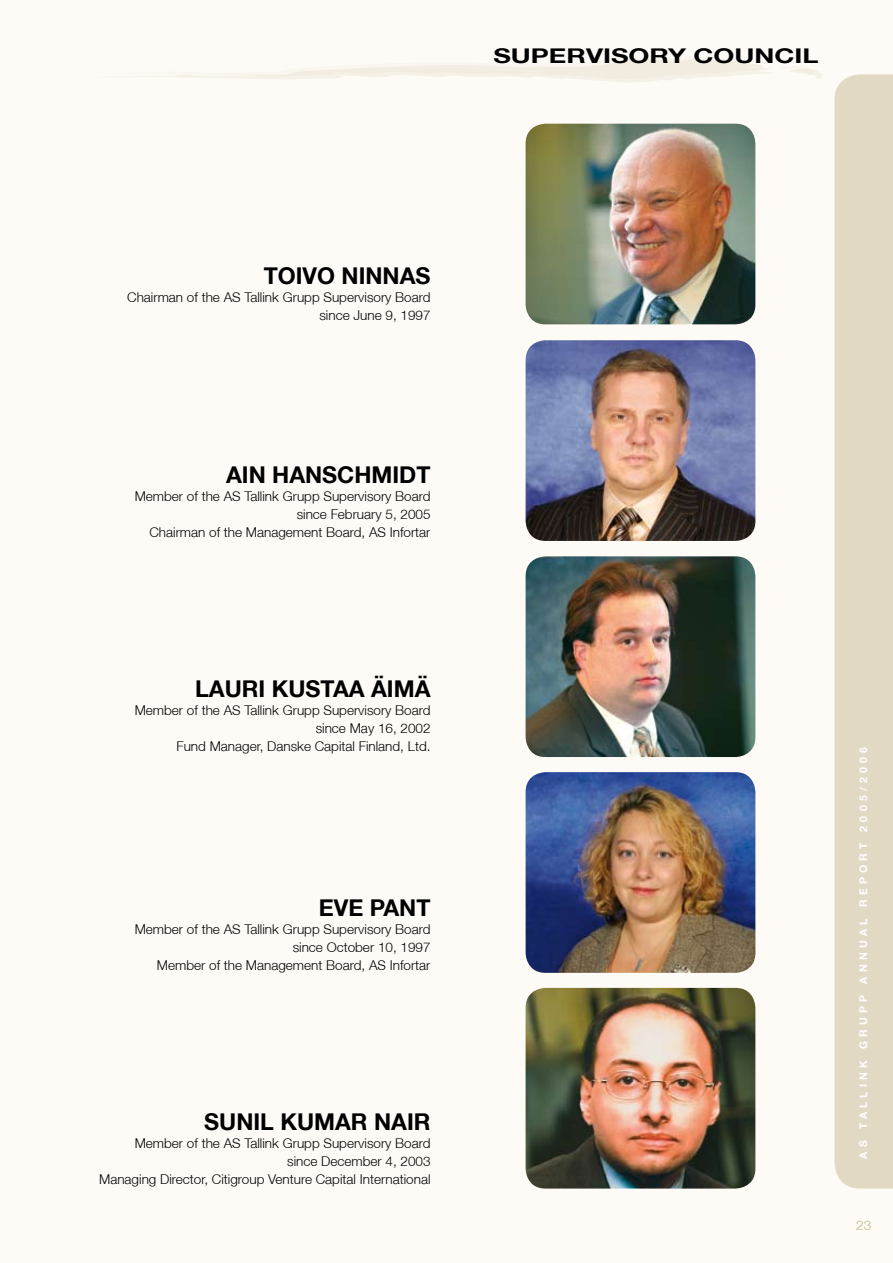
<style>
.page{position:relative;width:893px;height:1263px;background:#fefbf6}
.page>*{position:absolute;margin:0;border:0;box-sizing:border-box;transform-origin:0 0}
.t1{font:700 23.1px "Helvetica Neue LT";color:#000}
.t2{font:700 20.25px "Helvetica Neue LT";color:#000;scale:1.33 1}
.t3{font:300 13.5px/18px "Helvetica Neue LT";color:#000;text-align:right}
.t4{font:300 13.5px "Helvetica Neue LT";color:#c4b48d}
.t5{font:700 10.5px "Helvetica Neue LT";letter-spacing:.4em;color:#fff}
</style>
<div class="page">
<div style="left:834px;top:74px;width:59px;height:1114px;background:#e2d9c4"></div>
<svg style="left:132px;top:59px;width:691px;height:23px"></svg>
<img style="left:526px;top:124px;width:229px;height:200px;border-radius:20px">
<img style="left:526px;top:772px;width:229px;height:201px;border-radius:20px">
<img style="left:526px;top:556px;width:229px;height:201px;border-radius:20px">
<img style="left:526px;top:988px;width:229px;height:200px;border-radius:20px">
<img style="left:526px;top:340px;width:229px;height:201px;border-radius:20px">
<h2 class="t2" style="left:493px;top:43px;width:246px">SUPERVISORY COUNCIL</h2>
<h1 class="t1" style="left:264px;top:262px;width:168px">TOIVO NINNAS</h1>
<p class="t3" style="left:127px;top:288px;width:305px">Chairman of the AS Tallink Grupp Supervisory Board since June 9, 1997</p>
<h1 class="t1" style="left:226px;top:460px;width:206px">AIN HANSCHMIDT</h1>
<p class="t3" style="left:135px;top:486px;width:297px">Member of the AS Tallink Grupp Supervisory Board since February 5, 2005<br>Chairman of the Management Board, AS Infortar</p>
<h1 class="t1" style="left:195px;top:675px;width:237px">LAURI KUSTAA ÄIMÄ</h1>
<p class="t3" style="left:135px;top:701px;width:297px">Member of the AS Tallink Grupp Supervisory Board since May 16, 2002<br>Fund Manager, Danske Capital Finland, Ltd.</p>
<h1 class="t1" style="left:319px;top:893px;width:113px">EVE PANT</h1>
<p class="t3" style="left:135px;top:920px;width:297px">Member of the AS Tallink Grupp Supervisory Board since October 10, 1997<br>Member of the Management Board, AS Infortar</p>
<h1 class="t1" style="left:204px;top:1108px;width:228px">SUNIL KUMAR NAIR</h1>
<p class="t3" style="left:99px;top:1134px;width:333px">Member of the AS Tallink Grupp Supervisory Board<br>since December 4, 2003<br>Managing Director, Citigroup Venture Capital International</p>
<p class="t5" style="left:857px;top:1159px;width:413px;rotate:-90deg">AS TALLINK GRUPP ANNUAL REPORT 2005/2006</p>
<p class="t4" style="left:856px;top:1217px;width:17px">23</p>
</div>
